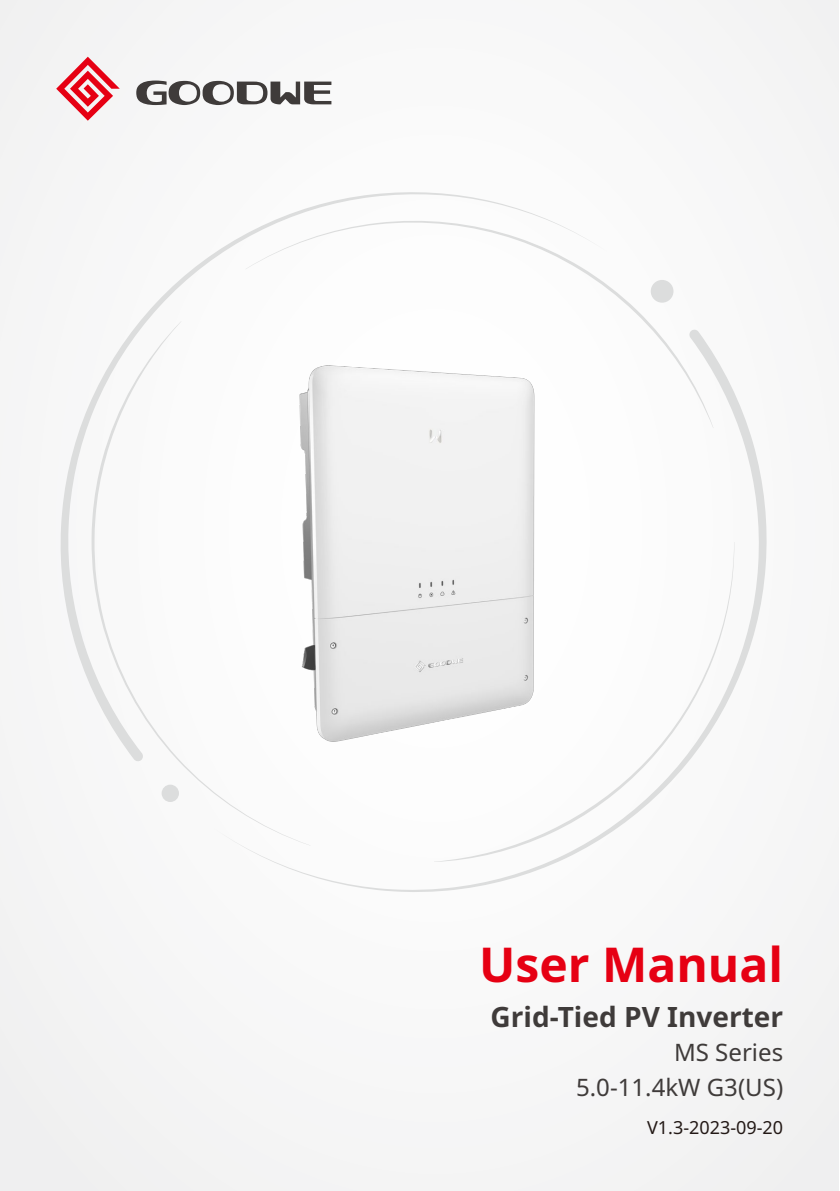
<style>
.page{position:relative;width:840px;height:1191px;background:#fff}
.page>*{position:absolute;margin:0;border:0;box-sizing:border-box;transform-origin:0 0}
.t1{font:700 48px "Noto Sans";color:#e60013}
.t2{font:700 28px "Noto Sans";color:#3f3b3a}
.t3{font:24px/34.4px "Noto Sans";color:#3f3b3a;text-align:right}
.t4{font:18px "Noto Sans";color:#231916}
</style>
<div class="page">
<div style="left:0;top:1px;width:837px;height:1190px;background:#f6f6f6"></div>
<svg style="left:61px;top:192px;width:479px;height:494px"></svg>
<svg style="left:250px;top:354px;width:517px;height:538px"></svg>
<svg style="left:91px;top:321px;width:219px;height:524px"></svg>
<svg style="left:434px;top:542px;width:300px;height:320px"></svg>
<svg style="left:245px;top:217px;width:468px;height:211px"></svg>
<svg style="left:136px;top:81px;width:195px;height:24px"></svg>
<svg style="left:56px;top:57px;width:64px;height:64px"></svg>
<img style="left:191px;top:329px;width:442px;height:442px">
<h1 class="t1" style="left:479px;top:930px;width:305px">User Manual</h1>
<p class="t2" style="left:490px;top:997px;width:294px">Grid-Tied PV Inverter</p>
<p class="t3" style="left:575px;top:1036px;width:208px">MS Series<br>5.0-11.4kW G3(US)</p>
<p class="t4" style="left:646px;top:1115px;width:137px">V1.3-2023-09-20</p>
</div>
